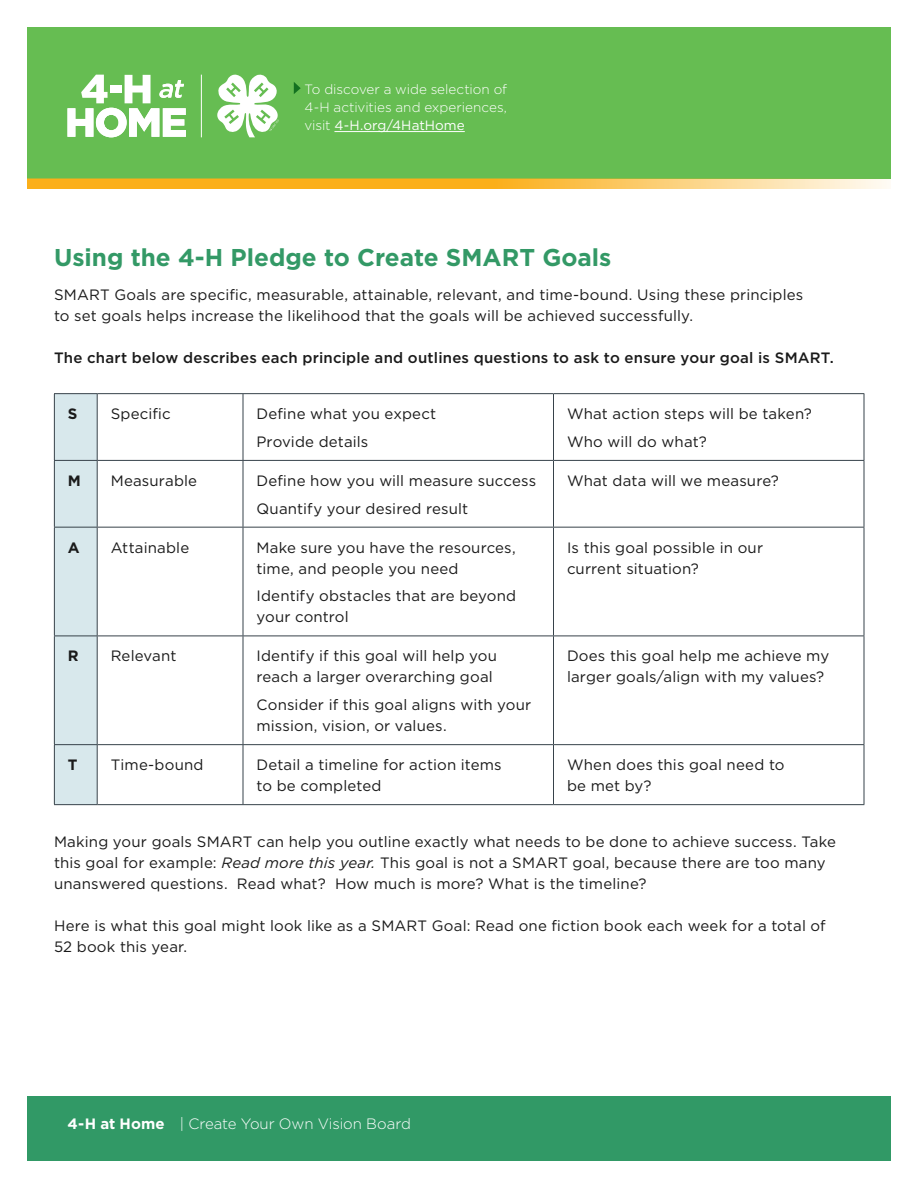
<style>
.page{position:relative;width:918px;height:1188px;background:#fff}
.page>*{position:absolute;margin:0;border:0;box-sizing:border-box;transform-origin:0 0}
.t1{font:700 24.3px "Gotham";color:#396}
.t2{font:15px/21px "Gotham";letter-spacing:.01em;color:#1a1a1a}
.t3{font:500 15px "Gotham";letter-spacing:.015em;color:#1a1a1a}
.t4{font:300 15px "Gotham";letter-spacing:-.01em;color:#fff}
.t5{font:700 15px "Gotham";color:#1a1a1a}
.t6{font:300 13.5px/18px "Gotham";color:#fff;text-align:justify}
.s1{font-weight:400}
.s2{font-style:italic}
.s3{font-weight:700}
</style>
<div class="page">
<div style="left:0;top:1096px;width:918px;height:68px;background:#319966"></div>
<div style="left:0;top:25px;width:904px;height:153px;background:#66bd52"></div>
<svg style="left:28px;top:178px;width:862px;height:11px;background:#f3bf4a"></svg>
<hr style="left:334px;top:131px;width:131px;height:1px;background:#fff">
<svg style="left:294px;top:82px;width:7px;height:12px"></svg>
<hr style="left:201px;top:75px;width:1px;height:62px;background:#fff">
<svg style="left:217px;top:74px;width:62px;height:63px"></svg>
<svg style="left:68px;top:75px;width:118px;height:62px"></svg>
<div style="left:0;top:0;width:918px;height:1188px;border:27px solid #fff"></div>
<div style="left:55px;top:394px;width:42px;height:410px;background:#d8e8ec"></div>
<svg style="left:98px;top:394px;width:766px;height:410px"></svg>
<hr style="left:54px;top:393px;width:43px;height:1px;background:#37424a">
<hr style="left:54px;top:394px;width:1px;height:66px;background:#37424a">
<hr style="left:97px;top:393px;width:146px;height:1px;background:#37424a">
<hr style="left:97px;top:394px;width:1px;height:66px;background:#37424a">
<hr style="left:243px;top:393px;width:311px;height:1px;background:#37424a">
<hr style="left:243px;top:394px;width:1px;height:66px;background:#37424a">
<hr style="left:554px;top:393px;width:310px;height:1px;background:#37424a">
<hr style="left:553px;top:394px;width:1px;height:66px;background:#37424a">
<hr style="left:864px;top:394px;width:1px;height:66px;background:#37424a">
<hr style="left:54px;top:460px;width:43px;height:1px;background:#37424a">
<hr style="left:54px;top:461px;width:1px;height:66px;background:#37424a">
<hr style="left:97px;top:460px;width:146px;height:1px;background:#37424a">
<hr style="left:97px;top:461px;width:1px;height:66px;background:#37424a">
<hr style="left:243px;top:460px;width:311px;height:1px;background:#37424a">
<hr style="left:243px;top:461px;width:1px;height:66px;background:#37424a">
<hr style="left:554px;top:460px;width:310px;height:1px;background:#37424a">
<hr style="left:553px;top:461px;width:1px;height:66px;background:#37424a">
<hr style="left:864px;top:461px;width:1px;height:66px;background:#37424a">
<hr style="left:54px;top:527px;width:43px;height:1px;background:#37424a">
<hr style="left:54px;top:528px;width:1px;height:108px;background:#37424a">
<hr style="left:97px;top:527px;width:146px;height:1px;background:#37424a">
<hr style="left:97px;top:528px;width:1px;height:108px;background:#37424a">
<hr style="left:243px;top:527px;width:311px;height:1px;background:#37424a">
<hr style="left:243px;top:528px;width:1px;height:108px;background:#37424a">
<hr style="left:554px;top:527px;width:310px;height:1px;background:#37424a">
<hr style="left:553px;top:528px;width:1px;height:108px;background:#37424a">
<hr style="left:864px;top:528px;width:1px;height:108px;background:#37424a">
<hr style="left:54px;top:636px;width:43px;height:1px;background:#37424a">
<hr style="left:54px;top:636px;width:1px;height:108px;background:#37424a">
<hr style="left:97px;top:636px;width:146px;height:1px;background:#37424a">
<hr style="left:97px;top:636px;width:1px;height:108px;background:#37424a">
<hr style="left:243px;top:636px;width:311px;height:1px;background:#37424a">
<hr style="left:243px;top:636px;width:1px;height:108px;background:#37424a">
<hr style="left:554px;top:636px;width:310px;height:1px;background:#37424a">
<hr style="left:553px;top:636px;width:1px;height:108px;background:#37424a">
<hr style="left:864px;top:636px;width:1px;height:108px;background:#37424a">
<hr style="left:54px;top:744px;width:43px;height:1px;background:#37424a">
<hr style="left:54px;top:745px;width:1px;height:59px;background:#37424a">
<hr style="left:97px;top:744px;width:146px;height:1px;background:#37424a">
<hr style="left:97px;top:745px;width:1px;height:59px;background:#37424a">
<hr style="left:243px;top:744px;width:311px;height:1px;background:#37424a">
<hr style="left:243px;top:745px;width:1px;height:59px;background:#37424a">
<hr style="left:554px;top:744px;width:310px;height:1px;background:#37424a">
<hr style="left:553px;top:745px;width:1px;height:59px;background:#37424a">
<hr style="left:864px;top:745px;width:1px;height:59px;background:#37424a">
<hr style="left:54px;top:804px;width:43px;height:1px;background:#37424a">
<hr style="left:97px;top:804px;width:146px;height:1px;background:#37424a">
<hr style="left:243px;top:804px;width:311px;height:1px;background:#37424a">
<hr style="left:554px;top:804px;width:310px;height:1px;background:#37424a">
<p class="t6" style="left:304px;top:80px;width:204px">To discover a wide selection of 4-H activities and experiences, visit <span class="s1">4-H.org/4HatHome</span></p>
<h1 class="t1" style="left:54px;top:241px;width:559px">Using the 4-H Pledge to Create SMART Goals</h1>
<p class="t2" style="left:54px;top:284px;width:751px">SMART Goals are specific, measurable, attainable, relevant, and time-bound. Using these principles to set goals helps increase the likelihood that the goals will be achieved successfully.</p>
<p class="t3" style="left:54px;top:348px;width:781px">The chart below describes each principle and outlines questions to ask to ensure your goal is SMART.</p>
<p class="t5" style="left:68px;top:404px;width:11px">S</p>
<p class="t2" style="left:111px;top:403px;width:62px">Specific</p>
<p class="t2" style="left:256px;top:400px;width:181px;line-height:27.8px">Define what you expect<br>Provide details</p>
<p class="t2" style="left:567px;top:400px;width:246px;line-height:27.8px">What action steps will be taken?<br>Who will do what?</p>
<p class="t5" style="left:68px;top:471px;width:15px">M</p>
<p class="t2" style="left:111px;top:470px;width:88px">Measurable</p>
<p class="t2" style="left:256px;top:466px;width:281px;line-height:27.8px">Define how you will measure success<br>Quantify your desired result</p>
<p class="t2" style="left:567px;top:470px;width:213px">What data will we measure?</p>
<p class="t5" style="left:68px;top:537px;width:13px">A</p>
<p class="t2" style="left:111px;top:537px;width:80px">Attainable</p>
<p class="t2" style="left:256px;top:537px;width:261px">Make sure you have the resources, time, and people you need</p>
<p class="t2" style="left:256px;top:585px;width:261px">Identify obstacles that are beyond your control</p>
<p class="t2" style="left:567px;top:537px;width:198px">Is this goal possible in our current situation?</p>
<p class="t5" style="left:68px;top:646px;width:12px">R</p>
<p class="t2" style="left:111px;top:645px;width:67px">Relevant</p>
<p class="t2" style="left:256px;top:645px;width:242px">Identify if this goal will help you reach a larger overarching goal</p>
<p class="t2" style="left:256px;top:694px;width:276px">Consider if this goal aligns with your mission, vision, or values.</p>
<p class="t2" style="left:567px;top:645px;width:264px">Does this goal help me achieve my larger goals/align with my values?</p>
<p class="t5" style="left:68px;top:755px;width:11px">T</p>
<p class="t2" style="left:111px;top:754px;width:94px">Time-bound</p>
<p class="t2" style="left:256px;top:754px;width:247px">Detail a timeline for action items to be completed</p>
<p class="t2" style="left:567px;top:754px;width:219px">When does this goal need to be met by?</p>
<p class="t2" style="left:54px;top:831px;width:784px">Making your goals SMART can help you outline exactly what needs to be done to achieve success. Take this goal for example: <span class="s2">Read more this year.</span> This goal is not a SMART goal, because there are too many unanswered questions. Read what? How much is more? What is the timeline?</p>
<p class="t2" style="left:54px;top:915px;width:773px">Here is what this goal might look like as a SMART Goal: Read one fiction book each week for a total of<br>52 book this year.</p>
<p class="t4" style="left:68px;top:1115px;width:345px"><span class="s3">4-H at Home</span> | Create Your Own Vision Board</p>
</div>
